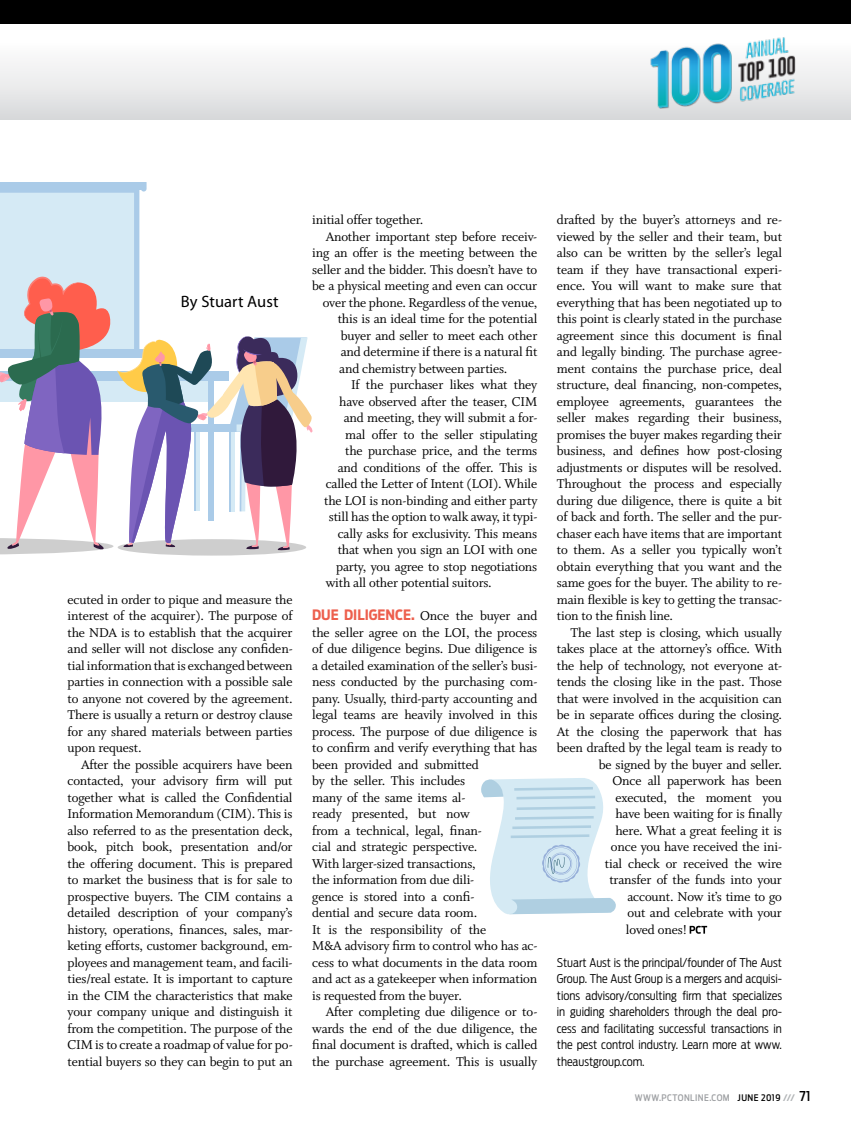
<style>
.page{position:relative;width:851px;height:1134px;background:#fff}
.page>*{position:absolute;margin:0;border:0;box-sizing:border-box;transform-origin:0 0}
.t1{font:16.5px "Myriad Pro";letter-spacing:.005em;color:#000}
.t2{font:14.25px/16.5px "Whitman Roman LF";letter-spacing:-.01em;color:#000;text-align:justify}
.t3{font:300 12px/16.5px "Antenna Cond";color:#000;text-align:justify}
.t4{font:500 9px "Antenna Cond";letter-spacing:.05em;color:#9d9fa2}
.s1{font-family:"Antenna Cond";font-weight:700;color:#ed5f4d}
.s2{color:#000}
.s3{font-weight:700;color:#b1b4b6}
.s4{font-size:13.5px;color:#000}
</style>
<div class="page">
<div style="left:0;top:24px;width:850px;height:95px;background:linear-gradient(to bottom,#fff,#dbdcdd)"></div>
<svg style="left:0;top:24px;width:1px;height:95px"></svg>
<div style="left:0;top:0;width:850px;height:24px;background:#000"></div>
<img style="left:650px;top:40px;width:81px;height:69px">
<img style="left:727px;top:33px;width:80px;height:74px">
<svg style="left:689px;top:926px;width:18px;height:8px"></svg>
<svg style="left:118px;top:539px;width:188px;height:17px"></svg>
<svg style="left:0;top:182px;width:313px;height:372px"></svg>
<svg style="left:481px;top:778px;width:135px;height:137px"></svg>
<p class="t1" style="left:181px;top:292px;width:99px">By Stuart Aust</p>
<p class="t2" style="left:68px;top:591px;width:227px">ecuted in order to pique and measure the interest of the acquirer). The purpose of the NDA is to establish that the acquirer and seller will not disclose any confiden&shy;tial information that is exchanged between parties in connection with a possible sale to anyone not covered by the agreement.<br>There is usually a return or destroy clause for any shared materials between parties upon request.</p>
<p class="t2" style="left:68px;top:756px;width:227px;text-indent:13px">After the possible acquirers have been contacted, your advisory firm will put together what is called the Confidential Information Memorandum (CIM). This is also referred to as the presentation deck, book, pitch book, presentation and/or the offering document. This is prepared to market the business that is for sale to prospective buyers. The CIM contains a detailed description of your company’s history, operations, finances, sales, mar&shy;keting efforts, customer background, em&shy;ployees and management team, and facili&shy;ties/real estate. It is important to capture in the CIM the characteristics that make your company unique and distinguish it from the competition. The purpose of the CIM is to create a roadmap of value for po&shy;tential buyers so they can begin to put an</p>
<p class="t2" style="left:312px;top:212px;width:113px">initial offer together.</p>
<p class="t2" style="left:326px;top:228px;width:213px">Another important step before receiv-</p>
<p class="t2" style="left:312px;top:245px;width:226px">ing an offer is the meeting between the</p>
<p class="t2" style="left:312px;top:261px;width:227px">seller and the bidder. This doesn’t have to</p>
<p class="t2" style="left:312px;top:278px;width:226px">be a physical meeting and even can occur</p>
<p class="t2" style="left:323px;top:294px;width:216px">over the phone. Regardless of the venue,</p>
<p class="t2" style="left:338px;top:311px;width:201px">this is an ideal time for the potential</p>
<p class="t2" style="left:341px;top:327px;width:198px">buyer and seller to meet each other</p>
<p class="t2" style="left:341px;top:344px;width:198px">and determine if there is a natural fit</p>
<p class="t2" style="left:339px;top:360px;width:170px">and chemistry between parties.</p>
<p class="t2" style="left:351px;top:377px;width:187px">If the purchaser likes what they</p>
<p class="t2" style="left:339px;top:393px;width:200px">have observed after the teaser, CIM</p>
<p class="t2" style="left:344px;top:410px;width:195px">and meeting, they will submit a for-</p>
<p class="t2" style="left:345px;top:426px;width:194px">mal offer to the seller stipulating</p>
<p class="t2" style="left:345px;top:443px;width:193px">the purchase price, and the terms</p>
<p class="t2" style="left:338px;top:459px;width:201px">and conditions of the offer. This is</p>
<p class="t2" style="left:326px;top:476px;width:213px">called the Letter of Intent (LOI). While</p>
<p class="t2" style="left:324px;top:492px;width:215px">the LOI is non-binding and either party</p>
<p class="t2" style="left:329px;top:509px;width:210px">still has the option to walk away, it typi-</p>
<p class="t2" style="left:338px;top:525px;width:201px">cally asks for exclusivity. This means</p>
<p class="t2" style="left:338px;top:542px;width:201px">that when you sign an LOI with one</p>
<p class="t2" style="left:336px;top:558px;width:203px">party, you agree to stop negotiations</p>
<p class="t2" style="left:326px;top:575px;width:167px">with all other potential suitors.</p>
<p class="t2" style="left:312px;top:608px;width:227px;text-align:left"><span class="s1">DUE DILIGENCE.</span> Once the buyer and the seller agree on the LOI, the process of due diligence begins. Due diligence is a detailed examination of the seller’s busi&shy;ness conducted by the purchasing com&shy;pany. Usually, third-party accounting and legal teams are heavily involved in this process. The purpose of due diligence is to confirm and verify everything that has been provided and submitted<br>by the seller. This includes<br>many of the same items al-<br>ready presented, but now<br>from a technical, legal, finan-<br>cial and strategic perspective.<br>With larger-sized transactions,<br>the information from due dili-<br>gence is stored into a confi-<br>dential and secure data room.<br>It is the responsibility of the<br>M&amp;A advisory firm to control who has ac&shy;cess to what documents in the data room and act as a gatekeeper when information is requested from the buyer.</p>
<p class="t2" style="left:312px;top:1004px;width:227px;text-indent:13px">After completing due diligence or to&shy;wards the end of the due diligence, the final document is drafted, which is called the purchase agreement. This is usually</p>
<p class="t2" style="left:557px;top:212px;width:227px">drafted by the buyer’s attorneys and re&shy;viewed by the seller and their team, but also can be written by the seller’s legal team if they have transactional experi&shy;ence. You will want to make sure that everything that has been negotiated up to this point is clearly stated in the purchase agreement since this document is final and legally binding. The purchase agree&shy;ment contains the purchase price, deal structure, deal financing, non-competes, employee agreements, guarantees the seller makes regarding their business, promises the buyer makes regarding their business, and defines how post-closing adjustments or disputes will be resolved.<br>Throughout the process and especially during due diligence, there is quite a bit of back and forth. The seller and the pur&shy;chaser each have items that are important to them. As a seller you typically won’t obtain everything that you want and the same goes for the buyer. The ability to re&shy;main flexible is key to getting the transac&shy;tion to the finish line.</p>
<p class="t2" style="left:570px;top:625px;width:213px">The last step is closing, which usually</p>
<p class="t2" style="left:557px;top:641px;width:227px">takes place at the attorney’s office. With</p>
<p class="t2" style="left:557px;top:658px;width:226px">the help of technology, not everyone at-</p>
<p class="t2" style="left:557px;top:674px;width:226px">tends the closing like in the past. Those</p>
<p class="t2" style="left:557px;top:691px;width:227px">that were involved in the acquisition can</p>
<p class="t2" style="left:557px;top:707px;width:227px">be in separate offices during the closing.</p>
<p class="t2" style="left:557px;top:724px;width:227px">At the closing the paperwork that has</p>
<p class="t2" style="left:557px;top:740px;width:226px">been drafted by the legal team is ready to</p>
<p class="t2" style="left:599px;top:757px;width:184px">be signed by the buyer and seller.</p>
<p class="t2" style="left:612px;top:773px;width:171px">Once all paperwork has been</p>
<p class="t2" style="left:615px;top:790px;width:168px">executed, the moment you</p>
<p class="t2" style="left:615px;top:806px;width:168px">have been waiting for is finally</p>
<p class="t2" style="left:615px;top:823px;width:168px">here. What a great feeling it is</p>
<p class="t2" style="left:611px;top:839px;width:172px">once you have received the ini-</p>
<p class="t2" style="left:605px;top:856px;width:179px">tial check or received the wire</p>
<p class="t2" style="left:609px;top:872px;width:174px">transfer of the funds into your</p>
<p class="t2" style="left:627px;top:889px;width:156px">account. Now it’s time to go</p>
<p class="t2" style="left:627px;top:905px;width:156px">out and celebrate with your</p>
<p class="t2" style="left:626px;top:922px;width:62px">loved ones!</p>
<p class="t3" style="left:557px;top:954px;width:227px">Stuart Aust is the principal/founder of The Aust Group. The Aust Group is a mergers and acquisi&shy;tions advisory/consulting firm that specializes in guiding shareholders through the deal pro&shy;cess and facilitating successful transactions in the pest control industry. Learn more at www. theaustgroup.com.</p>
<p class="t4" style="left:634px;top:1093px;width:177px">WWW.PCTONLINE.COM <span class="s2">JUNE 2019</span> <span class="s3">///</span> <span class="s4">71</span></p>
</div>
